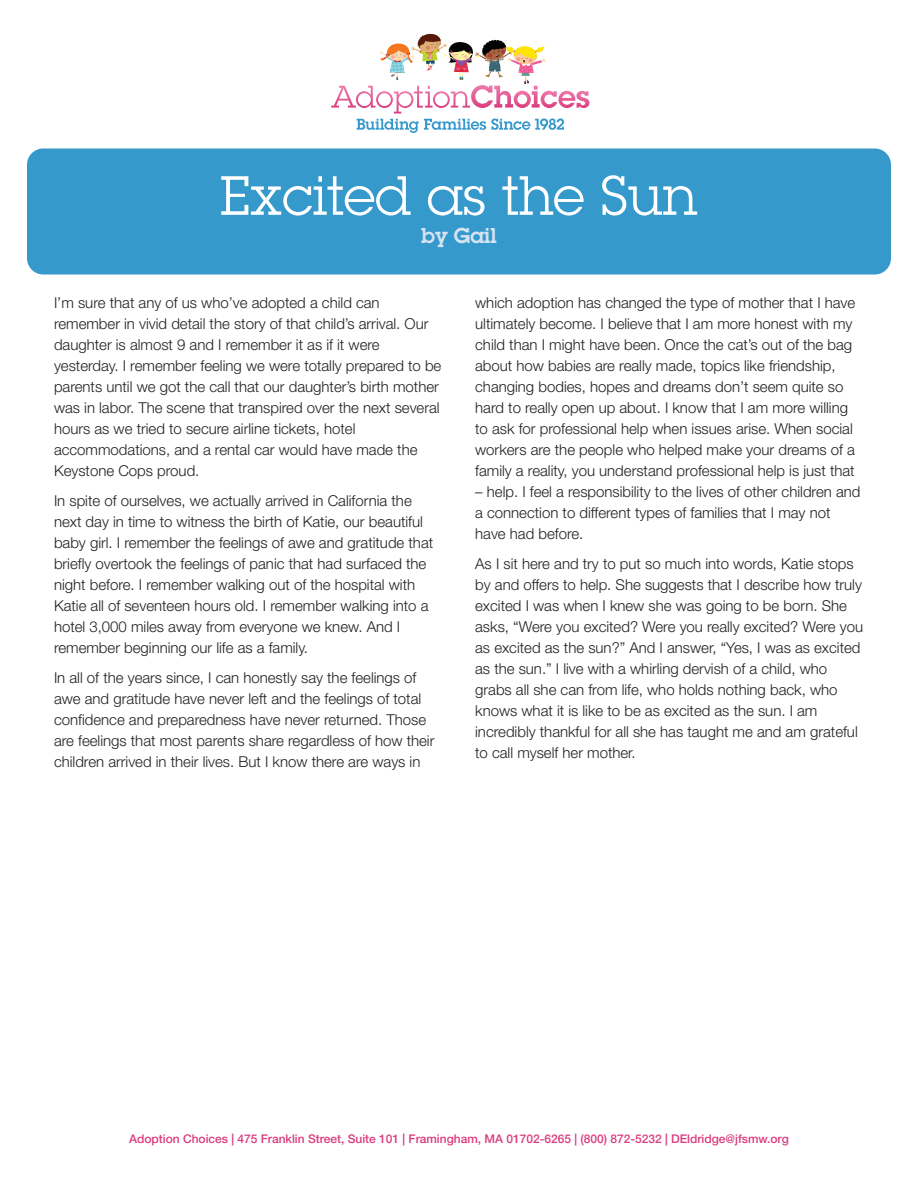
<style>
.page{position:relative;width:918px;height:1188px;background:#fff}
.page>*{position:absolute;margin:0;border:0;box-sizing:border-box;transform-origin:0 0}
.t1{font:54px "Lubalin Graph";color:#fff}
.t2{font:600 21px "Lubalin Graph";color:#d6e3f1}
.t3{font:300 15px/21px "Helvetica Neue";color:#231f20}
.t4{font:500 12px "Helvetica Neue";color:#da3b80}
</style>
<div class="page">
<div style="left:27px;top:148px;width:864px;height:126px;background:#3599cc;border-radius:16px"></div>
<svg style="left:331px;top:34px;width:258px;height:99px"></svg>
<h1 class="t1" style="left:220px;top:176px;width:480px">Excited as the Sun</h1>
<h2 class="t2" style="left:421px;top:228px;width:77px">by Gail</h2>
<p class="t3" style="left:54px;top:293px;width:389px">I’m sure that any of us who’ve adopted a child can remember in vivid detail the story of that child’s arrival. Our daughter is almost 9 and I remember it as if it were yesterday. I remember feeling we were totally prepared to be parents until we got the call that our daughter’s birth mother was in labor. The scene that transpired over the next several hours as we tried to secure airline tickets, hotel accommodations, and a rental car would have made the Keystone Cops proud.</p>
<p class="t3" style="left:54px;top:491px;width:381px">In spite of ourselves, we actually arrived in California the next day in time to witness the birth of Katie, our beautiful baby girl. I remember the feelings of awe and gratitude that briefly overtook the feelings of panic that had surfaced the night before. I remember walking out of the hospital with Katie all of seventeen hours old. I remember walking into a hotel 3,000 miles away from everyone we knew. And I remember beginning our life as a family.</p>
<p class="t3" style="left:54px;top:668px;width:382px">In all of the years since, I can honestly say the feelings of awe and gratitude have never left and the feelings of total confidence and preparedness have never returned. Those are feelings that most parents share regardless of how their children arrived in their lives. But I know there are ways in</p>
<p class="t3" style="left:475px;top:293px;width:382px">which adoption has changed the type of mother that I have ultimately become. I believe that I am more honest with my child than I might have been. Once the cat’s out of the bag about how babies are really made, topics like friendship, changing bodies, hopes and dreams don’t seem quite so hard to really open up about. I know that I am more willing to ask for professional help when issues arise. When social workers are the people who helped make your dreams of a family a reality, you understand professional help is just that</p>
<p class="t3" style="left:475px;top:482px;width:387px">– help. I feel a responsibility to the lives of other children and a connection to different types of families that I may not have had before.</p>
<p class="t3" style="left:475px;top:554px;width:389px">As I sit here and try to put so much into words, Katie stops by and offers to help. She suggests that I describe how truly excited I was when I knew she was going to be born. She asks, “Were you excited? Were you really excited? Were you as excited as the sun?” And I answer, “Yes, I was as excited as the sun.” I live with a whirling dervish of a child, who grabs all she can from life, who holds nothing back, who knows what it is like to be as excited as the sun. I am incredibly thankful for all she has taught me and am grateful to call myself her mother.</p>
<p class="t4" style="left:129px;top:1134px;width:661px">Adoption Choices | 475 Franklin Street, Suite 101 | Framingham, MA 01702-6265 | (800) 872-5232 | DEldridge@jfsmw.org</p>
</div>
